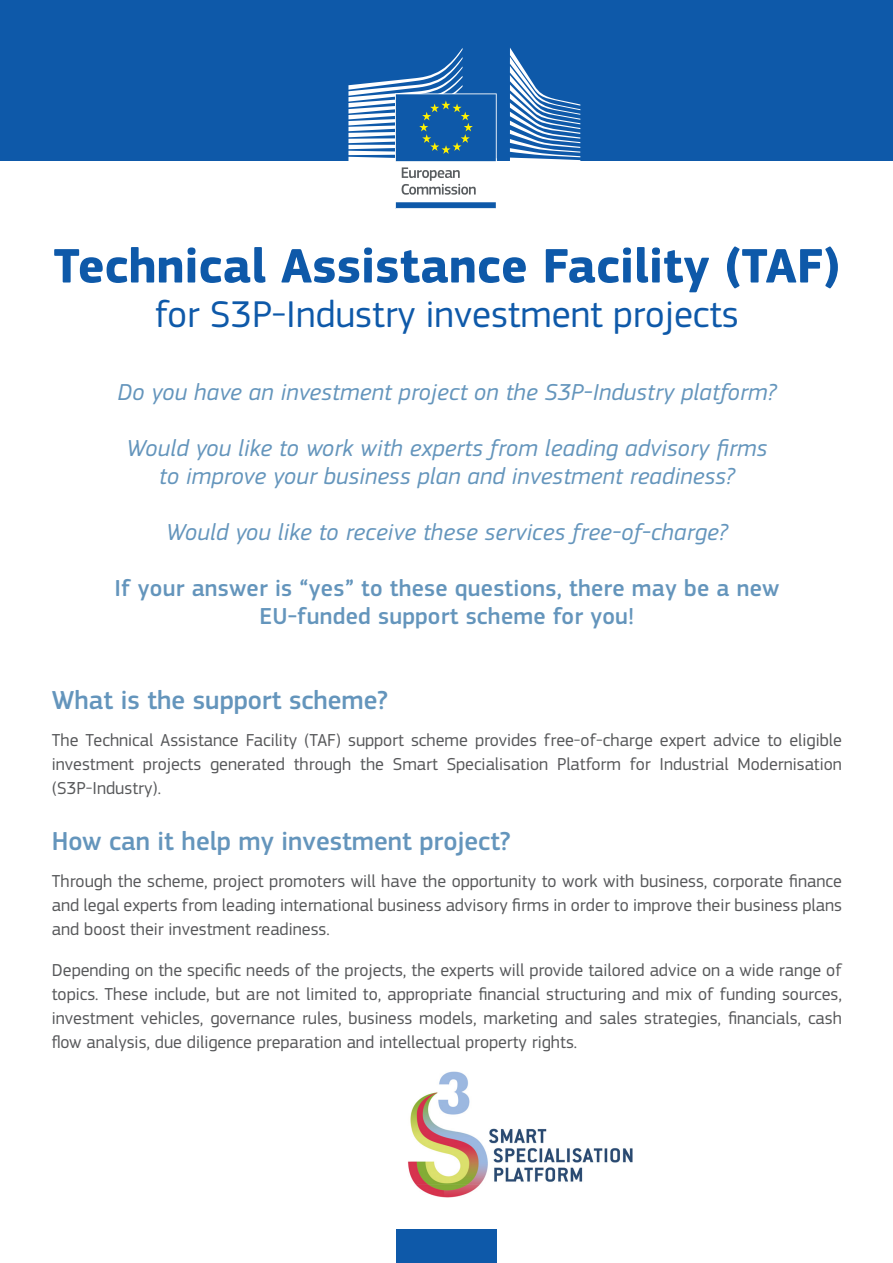
<style>
.page{position:relative;width:893px;height:1263px;background:#fff}
.page>*{position:absolute;margin:0;border:0;box-sizing:border-box;transform-origin:0 0}
.t1{font:700 50.25px "EC Square Sans Pro";color:#0e59a9}
.t2{font:38.7px "EC Square Sans Pro";color:#0e59a9}
.t3{font:500 27px "EC Square Sans Pro";color:#6495bc}
.t4{font:italic 24px/28px "EC Square Sans Pro";letter-spacing:.01em;color:#6495bc;text-align:center}
.t5{font:500 24px/28px "EC Square Sans Pro";letter-spacing:.01em;color:#6495bc;text-align:center}
.Body_text{font:18px/24px "EC Square Sans Pro";color:#57585a;text-align:justify}
</style>
<div class="page">
<img style="left:408px;top:1071px;width:225px;height:127px">
<div style="left:0;top:0;width:893px;height:161px;background:#0e59a9"></div>
<div style="left:396px;top:1230px;width:101px;height:33px;background:#0e59a9"></div>
<svg style="left:510px;top:48px;width:70px;height:113px"></svg>
<svg style="left:348px;top:48px;width:149px;height:161px"></svg>
<p class="t1" style="left:54px;top:236px;width:788px">Technical Assistance Facility (TAF)</p>
<p class="t2" style="left:155px;top:292px;width:585px">for S3P-Industry investment projects</p>
<p class="t4" style="left:118px;top:378px;width:660px">Do you have an investment project on the S3P-Industry platform?</p>
<p class="t4" style="left:127px;top:434px;width:642px">Would you like to work with experts from leading advisory firms to improve your business plan and investment readiness?</p>
<p class="t4" style="left:166px;top:518px;width:563px">Would you like to receive these services free-of-charge?</p>
<p class="t5" style="left:114px;top:575px;width:666px">If your answer is “yes” to these questions, there may be a new<br>EU-funded support scheme for you!</p>
<h1 class="t3" style="left:52px;top:684px;width:338px">What is the support scheme?</h1>
<p class="Body_text" style="left:52px;top:728px;width:792px">The Technical Assistance Facility (TAF) support scheme provides free-of-charge expert advice to eligible investment projects generated through the Smart Specialisation Platform for Industrial Modernisation (S3P-Industry).</p>
<h1 class="t3" style="left:52px;top:826px;width:460px">How can it help my investment project?</h1>
<p class="Body_text" style="left:52px;top:869px;width:792px">Through the scheme, project promoters will have the opportunity to work with business, corporate finance and legal experts from leading international business advisory firms in order to improve their business plans and boost their investment readiness.</p>
<p class="Body_text" style="left:52px;top:958px;width:792px">Depending on the specific needs of the projects, the experts will provide tailored advice on a wide range of topics. These include, but are not limited to, appropriate financial structuring and mix of funding sources, investment vehicles, governance rules, business models, marketing and sales strategies, financials, cash flow analysis, due diligence preparation and intellectual property rights.</p>
</div>
